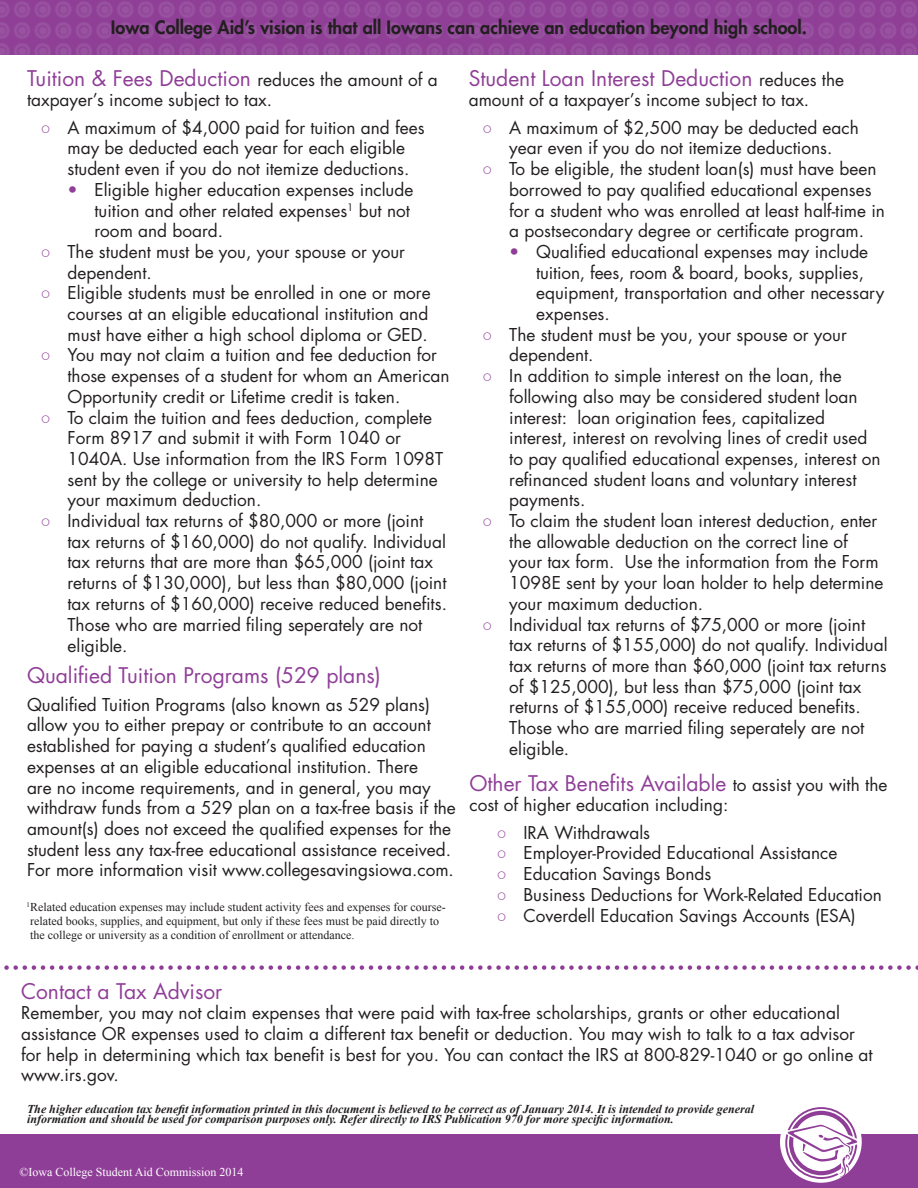
<style>
.page{position:relative;width:918px;height:1188px;background:#fff}
.page>*{position:absolute;margin:0;border:0;box-sizing:border-box;transform-origin:0 0}
.t1{font:21px "Futura Std";color:#8f3e97}
.t2{font:800 18px "Futura Std";color:#231f20}
.t3{font:17.25px/20.7px "Futura Std";color:#231f20}
.t4{font:italic 700 12px/10.5px "Times New Roman";color:#231f20}
.t5{font:12px/14.4px "Times New Roman";color:#231f20}
.t6{font:12px "Times New Roman";color:#fff}
.s1{font-size:17.25px;color:#231f20}
.s2{font-family:"Times New Roman";color:#8f3e97}
.s3{color:#8f3e97}
</style>
<div class="page">
<div style="left:0;top:1135px;width:918px;height:53px;background:#8f3e97"></div>
<img style="left:0;top:0;width:918px;height:54px">
<div style="left:780px;top:1101px;width:82px;height:82px;background:#fff;border-radius:50%"></div>
<svg style="left:785px;top:1107px;width:72px;height:72px"></svg>
<svg style="left:4px;top:965px;width:914px;height:5px"></svg>
<p class="t2" style="left:111px;top:16px;width:698px">Iowa College Aid’s vision is that all Iowans can achieve an education beyond high school.</p>
<p class="t1" style="left:27px;top:65px;width:412px">Tuition &amp; Fees Deduction <span class="s1">reduces the amount of a</span></p>
<p class="t3" style="left:27px;top:90px;width:247px">taxpayer’s income subject to tax.</p>
<p class="t3" style="left:68px;top:117px;width:359px;text-indent:-27px"><span class="s2">○</span> A maximum of $4,000 paid for tuition and fees may be deducted each year for each eligible student even if you do not itemize deductions.</p>
<p class="t3" style="left:94px;top:179px;width:320px;text-indent:-27px"><span class="s3">•</span> Eligible higher education expenses include tuition and other related expenses<sup>1</sup> but not room and board.</p>
<p class="t3" style="left:68px;top:241px;width:339px;text-indent:-27px"><span class="s2">○</span> The student must be you, your spouse or your dependent.</p>
<p class="t3" style="left:68px;top:283px;width:365px;text-indent:-27px"><span class="s2">○</span> Eligible students must be enrolled in one or more courses at an eligible educational institution and must have either a high school diploma or GED.</p>
<p class="t3" style="left:68px;top:345px;width:384px;text-indent:-27px"><span class="s2">○</span> You may not claim a tuition and fee deduction for those expenses of a student for whom an American<br>Opportunity credit or Lifetime credit is taken.</p>
<p class="t3" style="left:68px;top:407px;width:377px;text-indent:-27px"><span class="s2">○</span> To claim the tuition and fees deduction, complete Form 8917 and submit it with Form 1040 or 1040A. Use information from the IRS Form 1098T sent by the college or university to help determine your maximum deduction.</p>
<p class="t3" style="left:68px;top:511px;width:381px;text-indent:-27px"><span class="s2">○</span> Individual tax returns of $80,000 or more (joint tax returns of $160,000) do not qualify. Individual tax returns that are more than $65,000 (joint tax returns of $130,000), but less than $80,000 (joint tax returns of $160,000) receive reduced benefits.<br>Those who are married filing seperately are not eligible.</p>
<p class="t1" style="left:27px;top:662px;width:355px">Qualified Tuition Programs (529 plans)</p>
<p class="t3" style="left:27px;top:694px;width:430px">Qualified Tuition Programs (also known as 529 plans) allow you to either prepay or contribute to an account established for paying a student’s qualified education expenses at an eligible educational institution. There<br>are no income requirements, and in general, you may withdraw funds from a 529 plan on a tax-free basis if the amount(s) does not exceed the qualified expenses for the student less any tax-free educational assistance received.</p>
<p class="t3" style="left:27px;top:860px;width:428px">For more information visit www.collegesavingsiowa.com.</p>
<p class="t5" style="left:27px;top:899px;width:421px"><sup>1</sup>Related education expenses may include student activity fees and expenses for course&shy;related books, supplies, and equipment, but only if these fees must be paid directly to the college or university as a condition of enrollment or attendance.</p>
<p class="t1" style="left:469px;top:65px;width:377px">Student Loan Interest Deduction <span class="s1">reduces the</span></p>
<p class="t3" style="left:469px;top:90px;width:342px">amount of a taxpayer’s income subject to tax.</p>
<p class="t3" style="left:482px;top:117px;width:378px;text-align:center"><span class="s2">○</span> A maximum of $2,500 may be deducted each year even if you do not itemize deductions.</p>
<p class="t3" style="left:509px;top:159px;width:377px;text-indent:-27px"><span class="s2">○</span> To be eligible, the student loan(s) must have been borrowed to pay qualified educational expenses for a student who was enrolled at least half-time in a postsecondary degree or certificate program.</p>
<p class="t3" style="left:536px;top:241px;width:350px;text-indent:-27px"><span class="s3">•</span> Qualified educational expenses may include tuition, fees, room &amp; board, books, supplies, equipment, transportation and other necessary expenses.</p>
<p class="t3" style="left:509px;top:324px;width:339px;text-indent:-27px"><span class="s2">○</span> The student must be you, your spouse or your dependent.</p>
<p class="t3" style="left:509px;top:366px;width:373px;text-indent:-27px"><span class="s2">○</span> In addition to simple interest on the loan, the following also may be considered student loan interest: loan origination fees, capitalized interest, interest on revolving lines of credit used to pay qualified educational expenses, interest on refinanced student loans and voluntary interest payments.</p>
<p class="t3" style="left:509px;top:511px;width:376px;text-indent:-27px"><span class="s2">○</span> To claim the student loan interest deduction, enter the allowable deduction on the correct line of your tax form. Use the information from the Form 1098E sent by your loan holder to help determine your maximum deduction.</p>
<p class="t3" style="left:509px;top:614px;width:380px;text-indent:-27px"><span class="s2">○</span> Individual tax returns of $75,000 or more (joint tax returns of $155,000) do not qualify. Individual tax returns of more than $60,000 (joint tax returns of $125,000), but less than $75,000 (joint tax returns of $155,000) receive reduced benefits.<br>Those who are married filing seperately are not eligible.</p>
<p class="t1" style="left:470px;top:769px;width:419px">Other Tax Benefits Available <span class="s1">to assist you with the</span></p>
<p class="t3" style="left:470px;top:795px;width:260px">cost of higher education including:</p>
<p class="t3" style="left:496px;top:822px;width:155px"><span class="s2">○</span> IRA Withdrawals</p>
<p class="t3" style="left:496px;top:843px;width:342px"><span class="s2">○</span> Employer-Provided Educational Assistance</p>
<p class="t3" style="left:496px;top:864px;width:216px"><span class="s2">○</span> Education Savings Bonds</p>
<p class="t3" style="left:496px;top:884px;width:387px"><span class="s2">○</span> Business Deductions for Work-Related Education</p>
<p class="t3" style="left:496px;top:906px;width:361px"><span class="s2">○</span> Coverdell Education Savings Accounts (ESA)</p>
<p class="t1" style="left:21px;top:977px;width:203px">Contact a Tax Advisor</p>
<p class="t3" style="left:21px;top:1003px;width:853px">Remember, you may not claim expenses that were paid with tax-free scholarships, grants or other educational assistance OR expenses used to claim a different tax benefit or deduction. You may wish to talk to a tax advisor for help in determining which tax benefit is best for you. You can contact the IRS at 800-829-1040 or go online at www.irs.gov.</p>
<p class="t4" style="left:27px;top:1103px;width:729px">The higher education tax benefit information printed in this document is believed to be correct as of January 2014. It is intended to provide general information and should be used for comparison purposes only. Refer directly to IRS Publication 970 for more specific information.</p>
<p class="t6" style="left:19px;top:1164px;width:226px">©Iowa College Student Aid Commission 2014</p>
</div>
